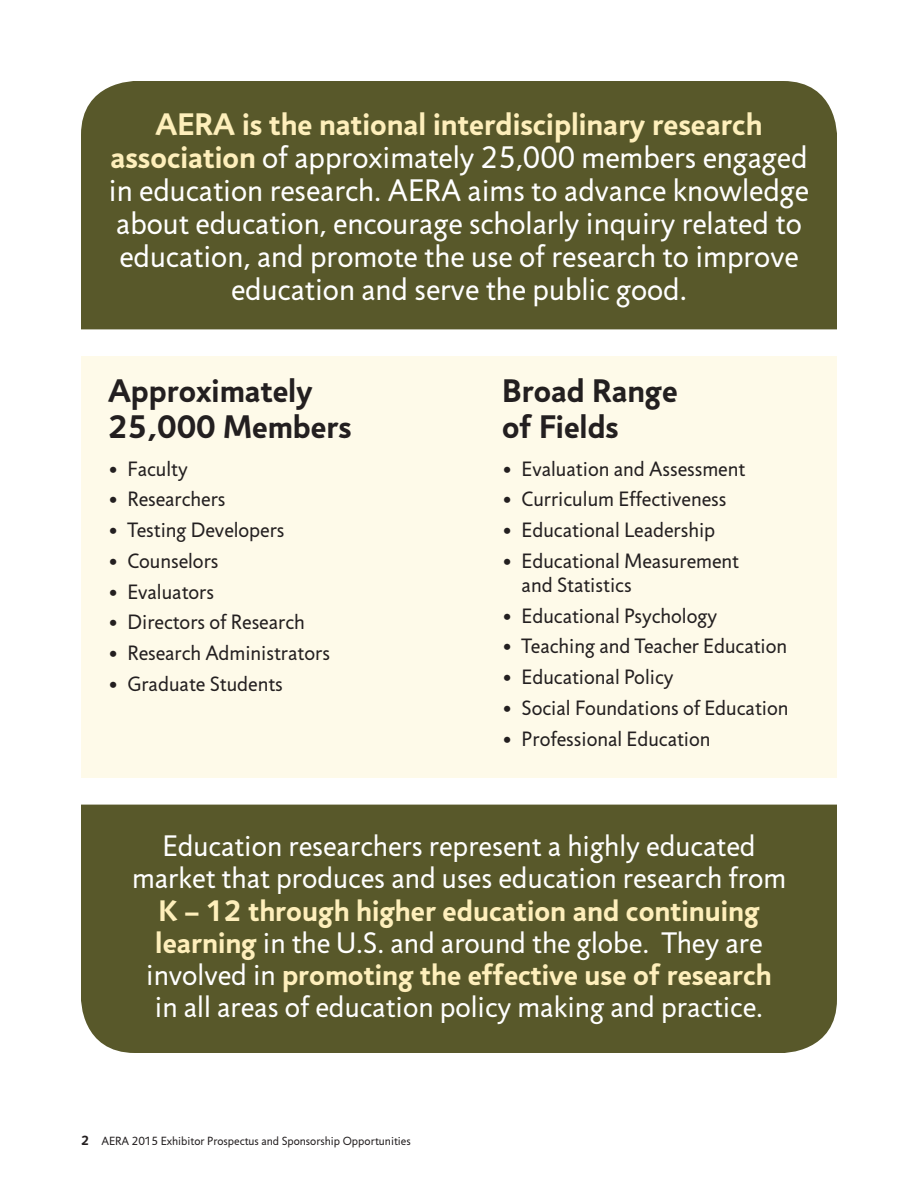
<style>
.page{position:relative;width:918px;height:1188px;background:#fff}
.page>*{position:absolute;margin:0;border:0;box-sizing:border-box;transform-origin:0 0}
.t1{font:700 33px/36px "Jigsaw";color:#231f20}
.t2{font:31.5px/33px "Jigsaw";color:#fff;text-align:center}
.t3{font:30px/32.2px "Jigsaw";color:#fff;text-align:center}
.t4{font:21px/24px "Jigsaw";color:#231f20}
.t5{font:12px "Jigsaw";color:#231f20}
.s1{font-weight:700;color:#feefbb}
.s2{font-weight:700;font-size:13.5px}
</style>
<div class="page">
<div style="left:81px;top:81px;width:756px;height:248px;background:#58582a"></div>
<div style="left:81px;top:805px;width:756px;height:248px;background:#58582a"></div>
<div style="left:81px;top:356px;width:756px;height:422px;background:#fefae9"></div>
<p class="t2" style="left:109px;top:109px;width:702px"><span class="s1">AERA is the national interdisciplinary research association</span> of approximately 25,000 members engaged in education research. AERA aims to advance knowledge about education, encourage scholarly inquiry related to education, and promote the use of research to improve education and serve the public good.</p>
<h1 class="t1" style="left:108px;top:374px;width:245px">Approximately<br>25,000 Members</h1>
<p class="t4" style="left:108px;top:457px;width:81px">• Faculty</p>
<p class="t4" style="left:108px;top:488px;width:119px">• Researchers</p>
<p class="t4" style="left:108px;top:519px;width:178px">• Testing Developers</p>
<p class="t4" style="left:108px;top:550px;width:112px">• Counselors</p>
<p class="t4" style="left:108px;top:580px;width:108px">• Evaluators</p>
<p class="t4" style="left:108px;top:611px;width:198px">• Directors of Research</p>
<p class="t4" style="left:108px;top:642px;width:224px">• Research Administrators</p>
<p class="t4" style="left:108px;top:673px;width:176px">• Graduate Students</p>
<h1 class="t1" style="left:502px;top:374px;width:177px">Broad Range of Fields</h1>
<p class="t4" style="left:502px;top:457px;width:245px">• Evaluation and Assessment</p>
<p class="t4" style="left:502px;top:488px;width:226px">• Curriculum Effectiveness</p>
<p class="t4" style="left:502px;top:519px;width:215px">• Educational Leadership</p>
<p class="t4" style="left:522px;top:550px;width:219px;text-indent:-19px">• Educational Measurement and Statistics</p>
<p class="t4" style="left:502px;top:604px;width:216px">• Educational Psychology</p>
<p class="t4" style="left:502px;top:635px;width:287px">• Teaching and Teacher Education</p>
<p class="t4" style="left:502px;top:666px;width:173px">• Educational Policy</p>
<p class="t4" style="left:502px;top:697px;width:288px">• Social Foundations of Education</p>
<p class="t4" style="left:502px;top:727px;width:210px">• Professional Education</p>
<h3 class="t3" style="left:132px;top:831px;width:655px">Education researchers represent a highly educated market that produces and uses education research from</h3>
<h3 class="t3" style="left:146px;top:895px;width:627px"><span class="s1">K – 12 through higher education and continuing learning</span> in the U.S. and around the globe. They are involved in <span class="s1">promoting the effective use of research </span>in all areas of education policy making and practice.</h3>
<p class="t5" style="left:81px;top:1134px;width:331px"><span class="s2">2</span> AERA 2015 Exhibitor Prospectus and Sponsorship Opportunities</p>
</div>
